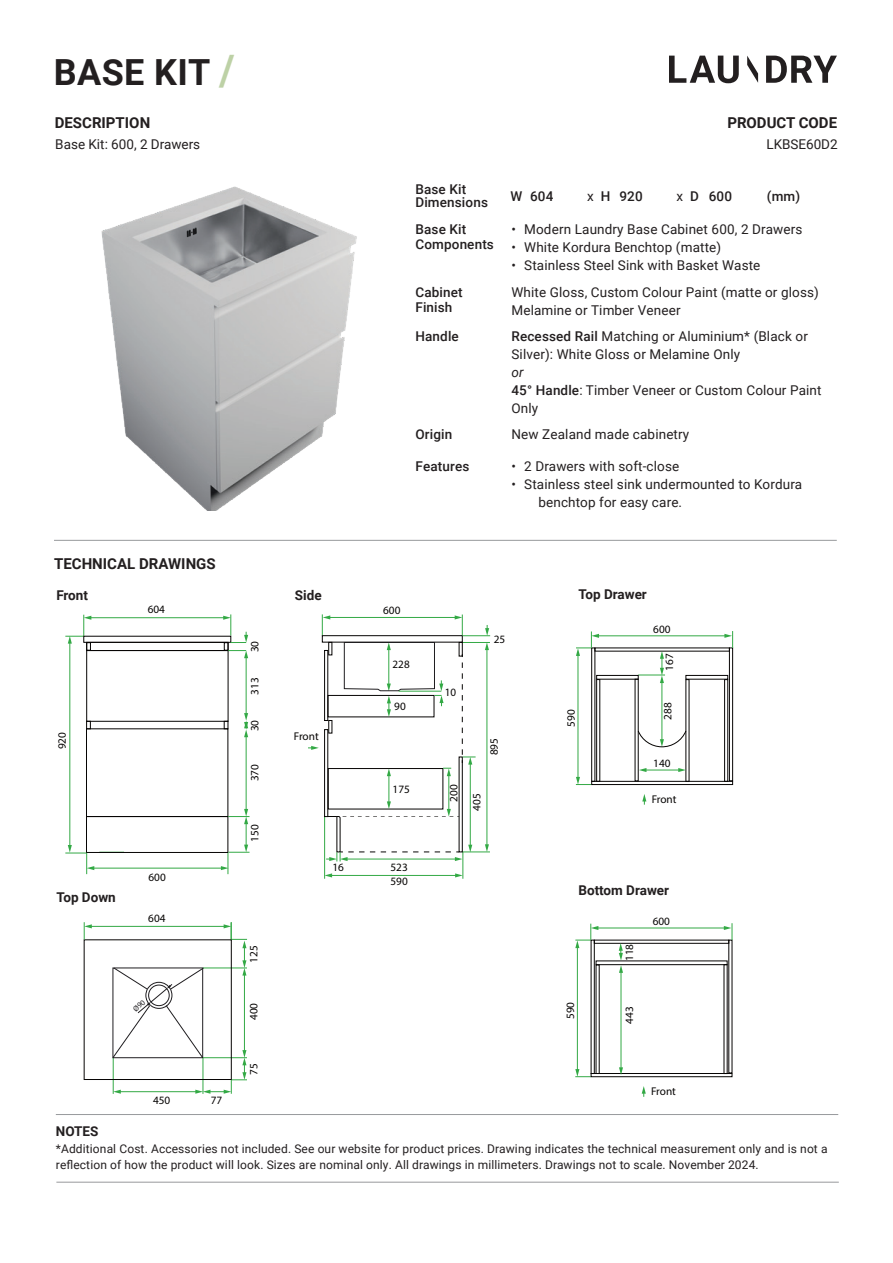
<style>
.page{position:relative;width:893px;height:1263px;background:#fff}
.page>*{position:absolute;margin:0;border:0;box-sizing:border-box;transform-origin:0 0}
.t1{font:700 36px "Roboto";letter-spacing:.01em;color:#231f20}
.t2{font:700 15px "Roboto";color:#231f20}
.t3{font:13.5px/18px "Roboto";letter-spacing:.01em;color:#231f20}
.t4{font:500 13.5px/15px "Roboto";letter-spacing:.01em;color:#231f20}
.t5{font:700 13.5px "Roboto";color:#231f20}
.t6{font:12px/16.5px "Roboto";letter-spacing:.01em;color:#231f20}
.t7{font:11.25px "Myriad Pro";color:#060403}
.s1{font-size:42px;color:#bdd1a6}
.s2{font-weight:400}
.s3{font-weight:500}
.s4{font-style:italic}
</style>
<div class="page">
<hr style="left:54px;top:540px;width:783px;height:1px;background:#97999c">
<svg style="left:747px;top:56px;width:11px;height:27px"></svg>
<svg style="left:766px;top:56px;width:71px;height:27px"></svg>
<svg style="left:669px;top:56px;width:70px;height:27px"></svg>
<hr style="left:56px;top:1114px;width:782px;height:1px;background:#97999c">
<hr style="left:56px;top:1182px;width:783px;height:1px;background:#97999c">
<img style="left:101px;top:186px;width:256px;height:324px">
<hr style="left:70px;top:642px;width:1px;height:204px;background:#33a945">
<hr style="left:93px;top:868px;width:129px;height:1px;background:#33a945">
<div style="left:86px;top:650px;width:143px;height:72px;border:1px solid #060403"></div>
<div style="left:86px;top:816px;width:142px;height:37px;border:1px solid #060403"></div>
<hr style="left:90px;top:617px;width:135px;height:1px;background:#33a945">
<svg style="left:65px;top:615px;width:26px;height:29px"></svg>
<div style="left:86px;top:642px;width:143px;height:9px;border:1px solid #060403"></div>
<svg style="left:65px;top:845px;width:59px;height:29px"></svg>
<div style="left:224px;top:642px;width:5px;height:9px;border:1px solid #060403"></div>
<div style="left:86px;top:642px;width:5px;height:9px;border:1px solid #060403"></div>
<svg style="left:224px;top:721px;width:4px;height:7px"></svg>
<div style="left:86px;top:721px;width:5px;height:8px;border:1px solid #060403"></div>
<div style="left:86px;top:728px;width:142px;height:89px;border:1px solid #060403"></div>
<hr style="left:246px;top:657px;width:1px;height:57px;background:#33a945">
<svg style="left:228px;top:650px;width:20px;height:8px"></svg>
<svg style="left:223px;top:614px;width:25px;height:29px"></svg>
<hr style="left:246px;top:736px;width:1px;height:74px;background:#33a945">
<svg style="left:221px;top:809px;width:28px;height:65px"></svg>
<svg style="left:244px;top:713px;width:4px;height:24px"></svg>
<hr style="left:90px;top:926px;width:135px;height:1px;background:#33a945">
<svg style="left:84px;top:922px;width:8px;height:17px"></svg>
<hr style="left:578px;top:654px;width:1px;height:124px;background:#33a945">
<svg style="left:576px;top:777px;width:15px;height:8px"></svg>
<div style="left:591px;top:781px;width:142px;height:4px;border:1px solid #060403"></div>
<div style="left:591px;top:647px;width:4px;height:135px;border:1px solid #060403"></div>
<div style="left:729px;top:647px;width:4px;height:134px;border:1px solid #060403"></div>
<hr style="left:598px;top:635px;width:128px;height:1px;background:#33a945">
<svg style="left:576px;top:631px;width:23px;height:25px"></svg>
<svg style="left:724px;top:631px;width:9px;height:17px"></svg>
<svg style="left:642px;top:794px;width:4px;height:11px"></svg>
<div style="left:685px;top:675px;width:43px;height:5px;border:1px solid #060403"></div>
<hr style="left:645px;top:770px;width:35px;height:1px;background:#33a945">
<svg style="left:639px;top:768px;width:7px;height:4px"></svg>
<svg style="left:678px;top:768px;width:8px;height:4px"></svg>
<hr style="left:662px;top:682px;width:1px;height:59px;background:#33a945">
<svg style="left:638px;top:651px;width:27px;height:32px"></svg>
<div style="left:724px;top:679px;width:4px;height:103px;border:1px solid #060403"></div>
<div style="left:596px;top:679px;width:4px;height:103px;border:1px solid #060403"></div>
<div style="left:596px;top:675px;width:43px;height:5px;border:1px solid #060403"></div>
<svg style="left:637px;top:730px;width:50px;height:17px"></svg>
<hr style="left:577px;top:947px;width:1px;height:123px;background:#33a945">
<svg style="left:575px;top:1069px;width:16px;height:8px"></svg>
<div style="left:591px;top:1073px;width:141px;height:4px;border:1px solid #060403"></div>
<div style="left:591px;top:940px;width:4px;height:134px;border:1px solid #060403"></div>
<div style="left:594px;top:940px;width:135px;height:4px;border:1px solid #060403"></div>
<hr style="left:597px;top:928px;width:128px;height:1px;background:#33a945">
<svg style="left:575px;top:924px;width:23px;height:24px"></svg>
<svg style="left:724px;top:923px;width:9px;height:17px"></svg>
<svg style="left:642px;top:1086px;width:4px;height:11px"></svg>
<div style="left:596px;top:960px;width:132px;height:5px;border:1px solid #060403"></div>
<hr style="left:621px;top:971px;width:1px;height:98px;background:#33a945">
<svg style="left:619px;top:1067px;width:4px;height:8px"></svg>
<svg style="left:619px;top:943px;width:4px;height:30px"></svg>
<svg style="left:112px;top:922px;width:135px;height:172px"></svg>
<svg style="left:308px;top:614px;width:182px;height:265px"></svg>
<h1 class="t1" style="left:54px;top:47px;width:183px">BASE KIT <span class="s1">/</span></h1>
<p class="t2" style="left:55px;top:112px;width:97px">DESCRIPTION</p>
<p class="t2" style="left:727px;top:112px;width:111px">PRODUCT CODE</p>
<p class="t3" style="left:55px;top:135px;width:146px">Base Kit: 600, 2 Drawers</p>
<p class="t3" style="left:766px;top:135px;width:73px">LKBSE60D2</p>
<p class="t4" style="left:415px;top:182px;width:74px;line-height:13.5px">Base Kit<br>Dimensions</p>
<p class="t4" style="left:511px;top:188px;width:44px">W 604</p>
<p class="t4" style="left:587px;top:188px;width:57px"><span class="s2">x</span> H 920</p>
<p class="t4" style="left:676px;top:188px;width:57px"><span class="s2">x</span> D 600</p>
<p class="t4" style="left:767px;top:188px;width:35px">(mm)</p>
<p class="t4" style="left:415px;top:222px;width:80px">Base Kit<br>Components</p>
<p class="t3" style="left:511px;top:220px;width:292px">• Modern Laundry Base Cabinet 600, 2 Drawers</p>
<p class="t3" style="left:511px;top:238px;width:211px">• White Kordura Benchtop (matte)</p>
<p class="t3" style="left:511px;top:256px;width:250px">• Stainless Steel Sink with Basket Waste</p>
<p class="t4" style="left:415px;top:284px;width:49px">Cabinet<br>Finish</p>
<p class="t3" style="left:511px;top:282px;width:309px">White Gloss, Custom Colour Paint (matte or gloss)<br>Melamine or Timber Veneer</p>
<p class="t4" style="left:415px;top:328px;width:45px">Handle</p>
<p class="t3" style="left:511px;top:326px;width:298px"><span class="s3">Recessed Rail</span> Matching or Aluminium* (Black or<br>Silver): White Gloss or Melamine Only</p>
<p class="t3" style="left:511px;top:362px;width:312px"><span class="s4">or<br></span><span class="s3">45° Handle</span>: Timber Veneer or Custom Colour Paint<br>Only</p>
<p class="t4" style="left:415px;top:426px;width:38px">Origin</p>
<p class="t3" style="left:511px;top:425px;width:179px">New Zealand made cabinetry</p>
<p class="t4" style="left:415px;top:458px;width:55px">Features</p>
<p class="t3" style="left:511px;top:456px;width:169px">• 2 Drawers with soft-close</p>
<p class="t3" style="left:538px;top:474px;width:265px;text-indent:-27px">• Stainless steel sink undermounted to Kordura benchtop for easy care.</p>
<p class="t2" style="left:54px;top:553px;width:163px">TECHNICAL DRAWINGS</p>
<p class="t5" style="left:56px;top:585px;width:33px">Front</p>
<p class="t5" style="left:295px;top:585px;width:28px">Side</p>
<p class="t7" style="left:55px;top:749px;width:19px;rotate:-90deg">920</p>
<p class="t7" style="left:148px;top:602px;width:19px">604</p>
<p class="t7" style="left:248px;top:652px;width:13px;rotate:-90deg">30</p>
<p class="t7" style="left:248px;top:695px;width:19px;rotate:-90deg">313</p>
<p class="t7" style="left:243px;top:737px;width:19px;rotate:-90deg">895</p>
<p class="t7" style="left:248px;top:731px;width:13px;rotate:-90deg">30</p>
<p class="t7" style="left:248px;top:781px;width:19px;rotate:-90deg">370</p>
<p class="t7" style="left:294px;top:729px;width:26px">Front</p>
<p class="t7" style="left:383px;top:604px;width:19px">600</p>
<p class="t7" style="left:393px;top:658px;width:19px">228</p>
<p class="t7" style="left:394px;top:699px;width:13px">90</p>
<p class="t7" style="left:393px;top:782px;width:19px">175</p>
<p class="t5" style="left:56px;top:888px;width:61px">Top Down</p>
<p class="t7" style="left:148px;top:870px;width:19px">600</p>
<p class="t7" style="left:148px;top:911px;width:19px">604</p>
<p class="t7" style="left:248px;top:842px;width:19px;rotate:-90deg">150</p>
<p class="t7" style="left:247px;top:963px;width:19px;rotate:-90deg">125</p>
<p class="t7" style="left:332px;top:860px;width:13px">16</p>
<p class="t7" style="left:390px;top:860px;width:19px">523</p>
<p class="t7" style="left:390px;top:874px;width:19px">590</p>
<p class="t7" style="left:247px;top:1020px;width:19px;rotate:-90deg">400</p>
<p class="t7" style="left:153px;top:1093px;width:19px">450</p>
<p class="t7" style="left:211px;top:1093px;width:13px">77</p>
<p class="t7" style="left:214px;top:1094px;width:19px">450</p>
<p class="t7" style="left:247px;top:1075px;width:13px;rotate:-90deg">75</p>
<p class="t7" style="left:494px;top:632px;width:13px">25</p>
<p class="t7" style="left:445px;top:685px;width:13px">10</p>
<p class="t7" style="left:447px;top:802px;width:19px;rotate:-90deg">200</p>
<p class="t7" style="left:487px;top:755px;width:19px;rotate:-90deg">895</p>
<p class="t7" style="left:470px;top:811px;width:19px;rotate:-90deg">405</p>
<p class="t7" style="left:472px;top:802px;width:13px">77</p>
<p class="t5" style="left:578px;top:585px;width:70px">Top Drawer</p>
<p class="t7" style="left:653px;top:622px;width:19px">600</p>
<p class="t7" style="left:564px;top:727px;width:19px;rotate:-90deg">590</p>
<p class="t7" style="left:662px;top:671px;width:19px;rotate:-90deg">167</p>
<p class="t7" style="left:661px;top:719px;width:19px;rotate:-90deg">288</p>
<p class="t7" style="left:653px;top:756px;width:19px">140</p>
<p class="t7" style="left:652px;top:792px;width:26px">Front</p>
<p class="t5" style="left:578px;top:881px;width:92px">Bottom Drawer</p>
<p class="t7" style="left:563px;top:1019px;width:19px;rotate:-90deg">590</p>
<p class="t7" style="left:562px;top:1023px;width:19px;rotate:-90deg">443</p>
<p class="t7" style="left:623px;top:961px;width:19px;rotate:-90deg">118</p>
<p class="t7" style="left:623px;top:1024px;width:19px;rotate:-90deg">443</p>
<p class="t7" style="left:653px;top:914px;width:19px">600</p>
<p class="t7" style="left:651px;top:1085px;width:26px">Front</p>
<p class="t5" style="left:56px;top:1122px;width:44px">NOTES</p>
<p class="t6" style="left:56px;top:1140px;width:773px">*Additional Cost. Accessories not included. See our website for product prices. Drawing indicates the technical measurement only and is not a reflection of how the product will look. Sizes are nominal only. All drawings in millimeters. Drawings not to scale. November 2024.</p>
</div>
